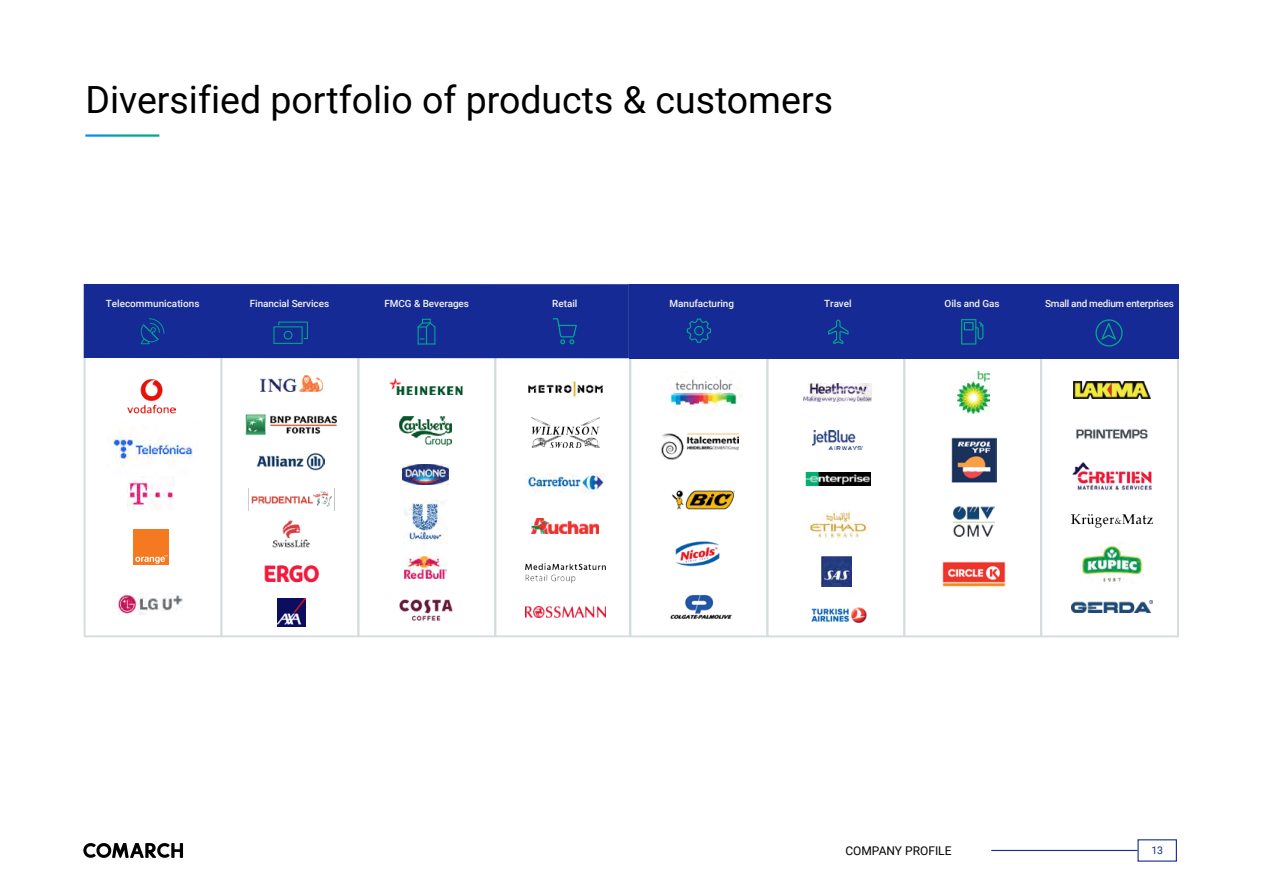
<style>
.page{position:relative;width:1263px;height:893px;background:#fff}
.page>*{position:absolute;margin:0;border:0;box-sizing:border-box;transform-origin:0 0}
.t1{font:37.5px "Roboto";color:#000}
.t2{font:12px "Roboto";color:#000}
.t3{font:10.5px "Roboto";color:#152a94}
.t4{font:500 9.9px "Roboto";letter-spacing:-.005em;color:#f1f1f2}
.t5{font:500 9.9px "Roboto";letter-spacing:-.025em;color:#f1f1f2}
</style>
<div class="page">
<svg style="left:83px;top:843px;width:100px;height:15px"></svg>
<hr style="left:991px;top:850px;width:146px;height:1px;background:#152a94">
<div style="left:84px;top:284px;width:138px;height:353px;border:2px solid #d5dcde"></div>
<div style="left:221px;top:284px;width:138px;height:353px;border:2px solid #d5dcde"></div>
<div style="left:357px;top:284px;width:139px;height:353px;border:2px solid #d5dcde"></div>
<div style="left:84px;top:284px;width:549px;height:74px;background:#152a94"></div>
<svg style="left:273px;top:322px;width:35px;height:22px"></svg>
<svg style="left:140px;top:318px;width:24px;height:26px"></svg>
<svg style="left:553px;top:318px;width:24px;height:26px"></svg>
<svg style="left:418px;top:319px;width:17px;height:26px"></svg>
<img style="left:128px;top:480px;width:47px;height:29px">
<div style="left:133px;top:529px;width:36px;height:36px;background:#f47920"></div>
<svg style="left:135px;top:555px;width:33px;height:9px"></svg>
<img style="left:127px;top:379px;width:49px;height:35px">
<img style="left:526px;top:473px;width:78px;height:19px">
<img style="left:532px;top:519px;width:67px;height:15px">
<img style="left:525px;top:607px;width:81px;height:11px">
<img style="left:400px;top:416px;width:52px;height:29px">
<img style="left:390px;top:378px;width:72px;height:17px">
<img style="left:403px;top:465px;width:46px;height:20px">
<img style="left:405px;top:556px;width:42px;height:23px">
<img style="left:404px;top:500px;width:44px;height:44px">
<img style="left:399px;top:600px;width:53px;height:20px">
<img style="left:260px;top:375px;width:62px;height:16px">
<img style="left:256px;top:452px;width:69px;height:19px">
<img style="left:246px;top:414px;width:91px;height:21px">
<img style="left:264px;top:565px;width:54px;height:18px">
<img style="left:277px;top:598px;width:28px;height:28px">
<img style="left:528px;top:381px;width:75px;height:16px">
<img style="left:531px;top:417px;width:68px;height:31px">
<img style="left:525px;top:564px;width:80px;height:19px">
<img style="left:119px;top:595px;width:64px;height:19px">
<img style="left:248px;top:489px;width:84px;height:22px">
<img style="left:272px;top:520px;width:38px;height:27px">
<img style="left:112px;top:431px;width:84px;height:36px">
<img style="left:958px;top:371px;width:32px;height:42px">
<img style="left:953px;top:507px;width:41px;height:29px">
<img style="left:951px;top:437px;width:45px;height:45px">
<img style="left:942px;top:561px;width:63px;height:26px">
<div style="left:629px;top:284px;width:139px;height:353px;border:2px solid #d5dcde"></div>
<div style="left:766px;top:284px;width:139px;height:353px;border:2px solid #d5dcde"></div>
<div style="left:903px;top:284px;width:139px;height:353px;border:2px solid #d5dcde"></div>
<hr style="left:1177px;top:285px;width:2px;height:351px;background:#d5dcde">
<div style="left:629px;top:284px;width:550px;height:74px;background:#152a94"></div>
<svg style="left:828px;top:320px;width:20px;height:24px"></svg>
<img style="left:812px;top:430px;width:50px;height:19px">
<img style="left:804px;top:383px;width:67px;height:18px">
<img style="left:805px;top:473px;width:65px;height:13px">
<img style="left:809px;top:511px;width:60px;height:34px">
<img style="left:811px;top:607px;width:56px;height:16px">
<img style="left:821px;top:556px;width:31px;height:31px">
<svg style="left:961px;top:319px;width:22px;height:26px"></svg>
<img style="left:661px;top:433px;width:77px;height:27px">
<img style="left:667px;top:377px;width:76px;height:35px">
<img style="left:672px;top:490px;width:63px;height:20px">
<img style="left:675px;top:541px;width:45px;height:26px">
<img style="left:670px;top:594px;width:62px;height:25px">
<svg style="left:687px;top:318px;width:24px;height:25px"></svg>
<img style="left:1073px;top:398px;width:78px;height:41px">
<img style="left:1073px;top:381px;width:78px;height:17px">
<img style="left:1072px;top:462px;width:80px;height:29px">
<svg style="left:1095px;top:319px;width:28px;height:28px"></svg>
<img style="left:1072px;top:514px;width:80px;height:13px">
<img style="left:1071px;top:600px;width:81px;height:12px">
<img style="left:1081px;top:545px;width:62px;height:39px">
<h1 class="t1" style="left:85px;top:74px;width:749px">Diversified portfolio of products &amp; customers</h1>
<p class="t4" style="left:106px;top:296px;width:95px">Telecommunications</p>
<p class="t4" style="left:250px;top:296px;width:81px">Financial Services</p>
<p class="t4" style="left:385px;top:296px;width:86px">FMCG &amp; Beverages</p>
<p class="t4" style="left:552px;top:297px;width:27px">Retail</p>
<p class="t4" style="left:670px;top:297px;width:66px">Manufacturing</p>
<p class="t4" style="left:824px;top:297px;width:29px">Travel</p>
<p class="t4" style="left:945px;top:297px;width:56px">Oils and Gas</p>
<p class="t5" style="left:1045px;top:297px;width:130px">Small and medium enterprises</p>
<p class="t2" style="left:845px;top:842px;width:108px">COMPANY PROFILE</p>
<p class="t3" style="left:1151px;top:843px;width:13px">13</p>
</div>
